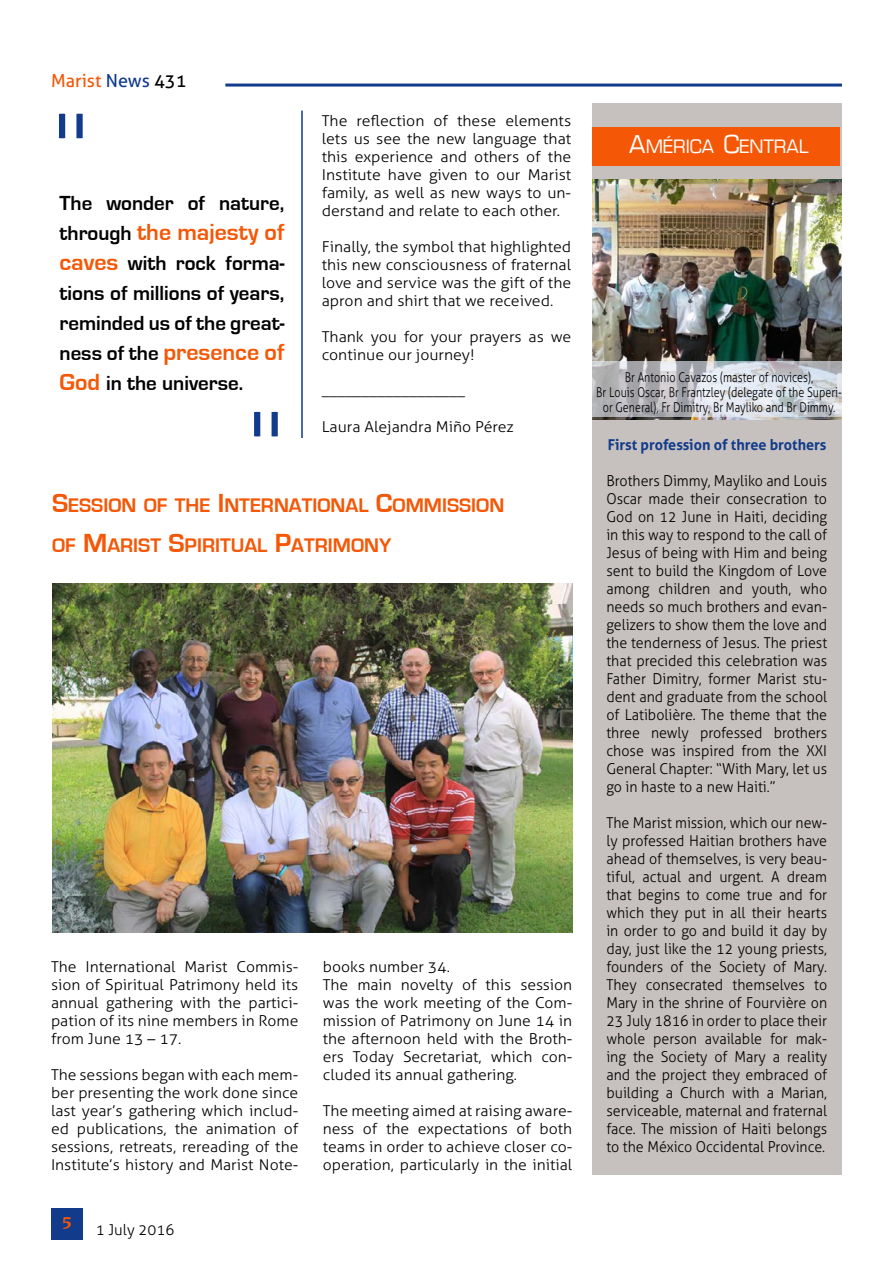
<style>
.page{position:relative;width:893px;height:1263px;background:#fff}
.page>*{position:absolute;margin:0;border:0;box-sizing:border-box;transform-origin:0 0}
.t1{font:300 90px "Aller";color:#123b8b}
.t2{font:700 24px "Eurostile";color:#f45706}
.t3{font:700 21px/30px "Eurostile";color:#000;text-align:justify}
.t4{font:700 20.25px/39.8px "Eurostile";color:#f45706}
.t5{font:18px "Eurostile";color:#fff}
.t6{font:18px "Aller";color:#f45706}
.t7{font:700 18px "Novarese IT Cby BT";color:#f45706}
.t8{font:300 15px/18px "Aller";color:#000;text-align:justify;scale:.95 1}
.t9{font:300 15px/18px "Aller";color:#000;text-align:justify;scale:1.05 1}
.t10{font:300 15px/18px "Aller";color:#000;text-align:justify;scale:1.06 1}
.t11{font:700 15px "Aller";color:#123b8b;scale:.96 1}
.t12{font:300 15px "Aller";color:#000}
.t13{font:300 13.5px/15px "Aller";color:#000;text-align:center;scale:.8 1}
.s1{color:#123b8b}
.s2{color:#000}
.s3{font-size:21px;color:#000}
.s4{font-size:24px;color:#f45706}
.s5{font-size:27px}
.s6{font-size:24px}
</style>
<div class="page">
<hr style="left:225px;top:84px;width:617px;height:3px;background:#123b8b">
<div style="left:51px;top:1208px;width:32px;height:31px;background:#123b8b"></div>
<div style="left:592px;top:103px;width:250px;height:1072px;background:#c6c1bf"></div>
<div style="left:592px;top:128px;width:248px;height:38px;background:#f45706"></div>
<img style="left:592px;top:179px;width:250px;height:240px">
<svg style="left:592px;top:361px;width:250px;height:56px"></svg>
<img style="left:52px;top:584px;width:520px;height:349px">
<hr style="left:301px;top:111px;width:2px;height:327px;background:#123b8b">
<p class="t6" style="left:51px;top:69px;width:137px">Marist <span class="s1">News</span> <span class="s2">431</span></p>
<h1 class="t1" style="left:52px;top:93px;width:39px">"</h1>
<h3 class="t3" style="left:60px;top:188px;width:226px">The wonder of nature,</h3>
<h2 class="t2" style="left:60px;top:219px;width:226px"><span class="s3">through</span> the majesty of</h2>
<h3 class="t3" style="left:60px;top:248px;width:226px"><span class="s4">caves</span> with rock forma&shy;tions of millions of years, reminded us of the great-</h3>
<h2 class="t2" style="left:60px;top:339px;width:226px"><span class="s3">ness of the</span> presence of</h2>
<h3 class="t3" style="left:60px;top:368px;width:185px"><span class="s4">God</span> in the universe.</h3>
<h1 class="t1" style="left:247px;top:391px;width:39px">"</h1>
<p class="t10" style="left:322px;top:112px;width:237px">The reflection of these elements lets us see the new language that this experience and others of the Institute have given to our Marist family, as well as new ways to un&shy;derstand and relate to each other.</p>
<p class="t10" style="left:322px;top:238px;width:237px">Finally, the symbol that highlighted this new consciousness of fraternal love and service was the gift of the apron and shirt that we received.</p>
<p class="t10" style="left:322px;top:328px;width:237px">Thank you for your prayers as we continue our journey!</p>
<p class="t9" style="left:322px;top:382px;width:138px">__________________</p>
<p class="t10" style="left:322px;top:418px;width:183px">Laura Alejandra Miño Pérez</p>
<h3 class="t4" style="left:52px;top:486px;width:451px"><span class="s5">S</span>ESSION OF THE <span class="s5">I</span> NTERNATIONAL <span class="s5">C</span>OMM ISSION<br>OF <span class="s5">M</span>ARIST <span class="s5">S</span>PIRITUAL <span class="s5">P</span>ATRIMONY</h3>
<p class="t9" style="left:51px;top:958px;width:237px">The International Marist Commis&shy;sion of Spiritual Patrimony held its annual gathering with the partici&shy;pation of its nine members in Rome from June 13 – 17.</p>
<p class="t9" style="left:51px;top:1066px;width:237px">The sessions began with each mem&shy;ber presenting the work done since last year’s gathering which includ&shy;ed publications, the animation of sessions, retreats, rereading of the Institute’s history and Marist Note-</p>
<p class="t7" style="left:62px;top:1212px;width:12px">5</p>
<p class="t12" style="left:96px;top:1220px;width:80px">1 July 2016</p>
<p class="t9" style="left:323px;top:958px;width:239px;text-align:left">books number 34.<br>The main novelty of this session was the work meeting of the Com&shy;mission of Patrimony on June 14 in the afternoon held with the Broth&shy;ers Today Secretariat, which con&shy;cluded its annual gathering.</p>
<p class="t9" style="left:323px;top:1102px;width:239px">The meeting aimed at raising aware&shy;ness of the expectations of both teams in order to achieve closer co&shy;operation, particularly in the initial</p>
<p class="t5" style="left:629px;top:135px;width:181px"><span class="s6">A</span>MÉRICA <span class="s6">C</span>ENTRAL</p>
<p class="t13" style="left:596px;top:370px;width:309px">Br Antonio Cavazos (master of novices),<br>Br Louis Oscar, Br Frantzley (delegate of the Superi&shy;or General), Fr Dimitry, Br Mayliko and Br Dimmy.</p>
<p class="t11" style="left:608px;top:435px;width:229px">First profession of three brothers</p>
<p class="t8" style="left:606px;top:472px;width:234px">Brothers Dimmy, Mayliko and Louis Oscar made their consecration to God on 12 June in Haiti, deciding in this way to respond to the call of Jesus of being with Him and being sent to build the Kingdom of Love among children and youth, who needs so much brothers and evan&shy;gelizers to show them the love and the tenderness of Jesus. The priest that precided this celebration was Father Dimitry, former Marist stu&shy;dent and graduate from the school of Latibolière. The theme that the three newly professed brothers chose was inspired from the XXI General Chapter: “With Mary, let us go in haste to a new Haiti.”</p>
<p class="t8" style="left:606px;top:814px;width:234px">The Marist mission, which our new&shy;ly professed Haitian brothers have ahead of themselves, is very beau&shy;tiful, actual and urgent. A dream that begins to come true and for which they put in all their hearts in order to go and build it day by day, just like the 12 young priests, founders of the Society of Mary.<br>They consecrated themselves to Mary in the shrine of Fourvière on 23 July 1816 in order to place their whole person available for mak&shy;ing the Society of Mary a reality and the project they embraced of building a Church with a Marian, serviceable, maternal and fraternal face. The mission of Haiti belongs to the México Occidental Province.</p>
</div>
